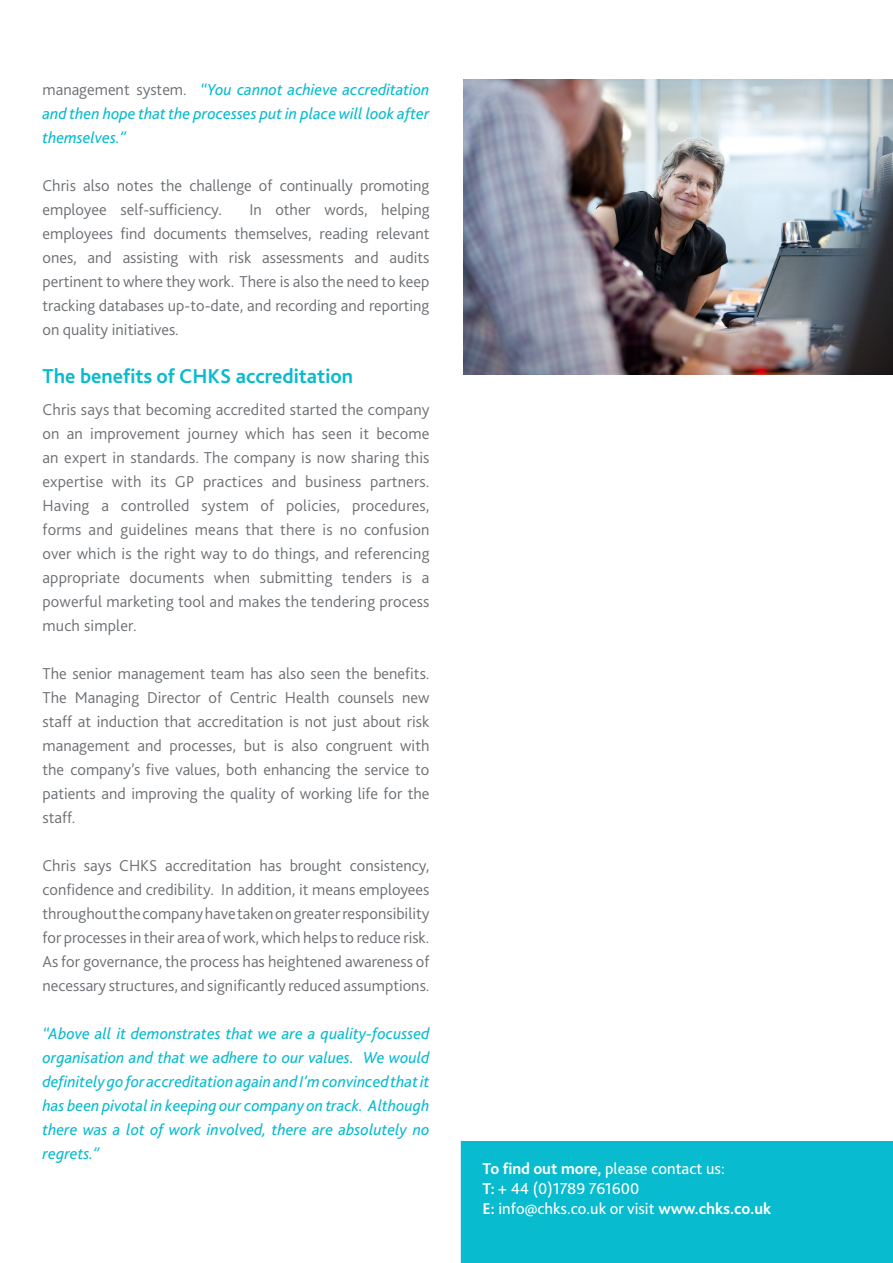
<style>
.page{position:relative;width:893px;height:1263px;background:#fff}
.page>*{position:absolute;margin:0;border:0;box-sizing:border-box;transform-origin:0 0}
.Column_Subheader{font:700 21px "Bliss 2";color:#08bbce}
.t1{font:300 16.5px/24px "Bliss 2";color:#6c6f73;text-align:justify}
.t2{font:italic 16.5px/24px "Bliss 2";color:#08bbce;text-align:justify}
.t3{font:16.5px "Bliss 2";color:#fff}
.s1{font-weight:300;font-style:normal;color:#6c6f73}
.s2{font-weight:700}
</style>
<div class="page">
<div style="left:461px;top:1141px;width:432px;height:122px;background:#08bbce"></div>
<img style="left:463px;top:80px;width:430px;height:294px">
<p class="t2" style="left:43px;top:77px;width:388px"><span class="s1">management system.</span> “You cannot achieve accreditation and then hope that the processes put in place will look after themselves.”</p>
<p class="t1" style="left:43px;top:173px;width:388px">Chris also notes the challenge of continually promoting employee self-sufficiency.</p>
<p class="t1" style="left:43px;top:197px;width:388px;text-indent:207px">In other words, helping employees find documents themselves, reading relevant ones, and assisting with risk assessments and audits pertinent to where they work. There is also the need to keep tracking databases up-to-date, and recording and reporting on quality initiatives.</p>
<p class="Column_Subheader" style="left:43px;top:363px;width:312px">The benefits of CHKS accreditation</p>
<p class="t1" style="left:43px;top:397px;width:388px">Chris says that becoming accredited started the company on an improvement journey which has seen it become an expert in standards. The company is now sharing this expertise with its GP practices and business partners.<br>Having a controlled system of policies, procedures, forms and guidelines means that there is no confusion over which is the right way to do things, and referencing appropriate documents when submitting tenders is a powerful marketing tool and makes the tendering process much simpler.</p>
<p class="t1" style="left:43px;top:661px;width:388px">The senior management team has also seen the benefits.<br>The Managing Director of Centric Health counsels new staff at induction that accreditation is not just about risk management and processes, but is also congruent with the company’s five values, both enhancing the service to patients and improving the quality of working life for the staff.</p>
<p class="t1" style="left:43px;top:853px;width:388px">Chris says CHKS accreditation has brought consistency, confidence and credibility. In addition, it means employees throughout the company have taken on greater responsibility for processes in their area of work, which helps to reduce risk.<br>As for governance, the process has heightened awareness of necessary structures, and significantly reduced assumptions.</p>
<p class="t2" style="left:43px;top:1021px;width:388px">“Above all it demonstrates that we are a quality-focussed organisation and that we adhere to our values. We would definitely go for accreditation again and I’m convinced that it has been pivotal in keeping our company on track. Although there was a lot of work involved, there are absolutely no regrets.”</p>
<p class="t3" style="left:483px;top:1158px;width:244px"><span class="s2">To find out more,</span> please contact us:</p>
<p class="t3" style="left:483px;top:1178px;width:158px"><span class="s2">T:</span> + 44 (0)1789 761600</p>
<p class="t3" style="left:483px;top:1198px;width:290px"><span class="s2">E:</span> info@chks.co.uk or visit <span class="s2">www.chks.co.uk</span></p>
</div>
